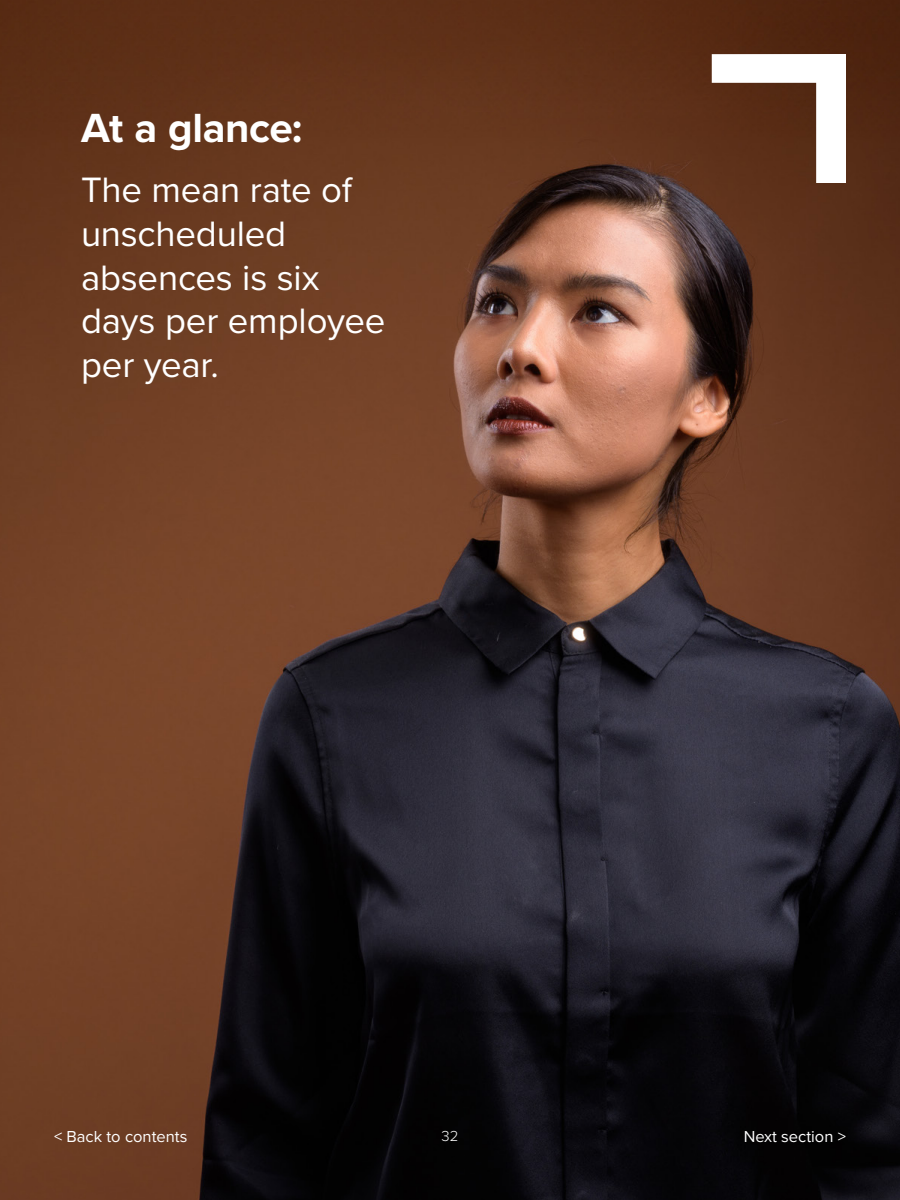
<style>
.page{position:relative;width:900px;height:1200px;background:#fff}
.page>*{position:absolute;margin:0;border:0;box-sizing:border-box;transform-origin:0 0}
.t1{font:700 42.15px "Proxima Nova";letter-spacing:-.01em;color:#fff}
.t2{font:36.6px/43.7px "Proxima Nova";letter-spacing:-.005em;color:#fff}
.t3{font:16.5px "Proxima Nova";color:#fff}
.t4{font:300 15px "Proxima Nova";color:#fff}
</style>
<div class="page">
<img style="left:0;top:0;width:900px;height:1200px">
<svg style="left:712px;top:54px;width:134px;height:129px"></svg>
<p class="t1" style="left:81px;top:110px;width:223px">At a glance:</p>
<p class="t2" style="left:81px;top:170px;width:306px">The mean rate of unscheduled absences is six days per employee per year.</p>
<p class="t3" style="left:54px;top:1129px;width:135px">&lt; Back to contents</p>
<p class="t4" style="left:442px;top:1129px;width:18px">32</p>
<p class="t3" style="left:744px;top:1129px;width:104px">Next section &gt;</p>
</div>
